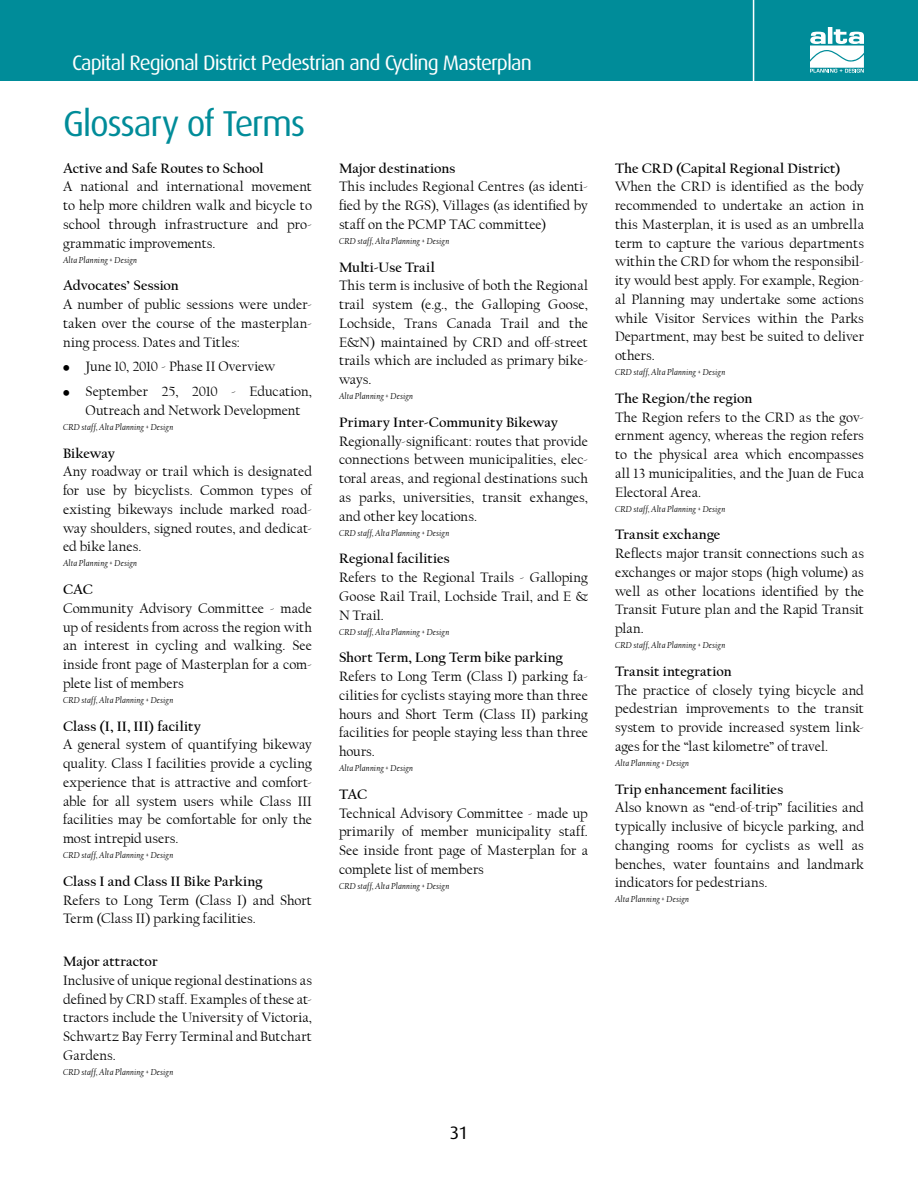
<style>
.page{position:relative;width:918px;height:1188px;background:#fff}
.page>*{position:absolute;margin:0;border:0;box-sizing:border-box;transform-origin:0 0}
.t1{font:36px "Dax OT";letter-spacing:-.04em;color:#008c99}
.t2{font:21px "Dax OT";letter-spacing:-.045em;color:#fff}
.t3{font:18px "Dax OT";color:#000}
.t4{font:14.25px/18.8px "Californian FB";letter-spacing:.005em;color:#000;text-align:justify}
.t5{font:700 14.25px "Californian FB";letter-spacing:.005em;color:#000}
.t6{font:italic 9px "Californian FB";letter-spacing:.015em;color:#000}
</style>
<div class="page">
<div style="left:0;top:0;width:918px;height:81px;background:#008c99"></div>
<svg style="left:810px;top:27px;width:54px;height:46px"></svg>
<hr style="left:753px;top:0;width:1px;height:94px;background:#fff">
<h2 class="t2" style="left:72px;top:43px;width:462px">Capital Regional District Pedestrian and Cycling Masterplan</h2>
<h1 class="t1" style="left:63px;top:89px;width:244px">Glossary of Terms</h1>
<p class="t5" style="left:63px;top:160px;width:202px">Active and Safe Routes to School</p>
<p class="t4" style="left:63px;top:178px;width:251px">A national and international movement to help more children walk and bicycle to school through infrastructure and pro&shy;grammatic improvements.</p>
<p class="t6" style="left:63px;top:255px;width:76px">Alta Planning + Design</p>
<p class="t5" style="left:63px;top:278px;width:117px">Advocates’ Session</p>
<p class="t4" style="left:63px;top:295px;width:251px">A number of public sessions were under&shy;taken over the course of the masterplan&shy;ning process. Dates and Titles:</p>
<p class="t4" style="left:63px;top:355px;width:250px;line-height:24.8px">Ū June 10, 2010 - Phase II Overview<br>Ū September 25, 2010 - Education,</p>
<p class="t4" style="left:86px;top:401px;width:217px">Outreach and Network Development</p>
<p class="t6" style="left:63px;top:422px;width:112px">CRD staff, Alta Planning + Design</p>
<p class="t5" style="left:63px;top:445px;width:53px">Bikeway</p>
<p class="t4" style="left:63px;top:463px;width:251px">Any roadway or trail which is designated for use by bicyclists. Common types of existing bikeways include marked road&shy;way shoulders, signed routes, and dedicat&shy;ed bike lanes.</p>
<p class="t6" style="left:63px;top:558px;width:76px">Alta Planning + Design</p>
<p class="t5" style="left:63px;top:581px;width:31px">CAC</p>
<p class="t4" style="left:63px;top:599px;width:251px">Community Advisory Committee - made up of residents from across the region with an interest in cycling and walking. See inside front page of Masterplan for a com&shy;plete list of members</p>
<p class="t6" style="left:63px;top:695px;width:112px">CRD staff, Alta Planning + Design</p>
<p class="t5" style="left:63px;top:718px;width:139px">Class (I, II, III) facility</p>
<p class="t4" style="left:63px;top:736px;width:251px">A general system of quantifying bikeway quality. Class I facilities provide a cycling experience that is attractive and comfort&shy;able for all system users while Class III facilities may be comfortable for only the most intrepid users.</p>
<p class="t6" style="left:63px;top:850px;width:112px">CRD staff, Alta Planning + Design</p>
<p class="t5" style="left:63px;top:873px;width:201px">Class I and Class II Bike Parking</p>
<p class="t4" style="left:63px;top:891px;width:250px">Refers to Long Term (Class I) and Short<br>Term (Class II) parking facilities.</p>
<p class="t5" style="left:63px;top:953px;width:96px">Major attractor</p>
<p class="t4" style="left:63px;top:971px;width:251px">Inclusive of unique regional destinations as defined by CRD staff. Examples of these at&shy;tractors include the University of Victoria, Schwartz Bay Ferry Terminal and Butchart Gardens.</p>
<p class="t6" style="left:63px;top:1067px;width:112px">CRD staff, Alta Planning + Design</p>
<p class="t5" style="left:339px;top:160px;width:118px">Major destinations</p>
<p class="t4" style="left:339px;top:178px;width:251px">This includes Regional Centres (as identi&shy;fied by the RGS), Villages (as identified by staff on the PCMP TAC committee)</p>
<p class="t6" style="left:339px;top:236px;width:112px">CRD staff, Alta Planning + Design</p>
<p class="t5" style="left:339px;top:259px;width:97px">Multi-Use Trail</p>
<p class="t4" style="left:339px;top:277px;width:251px">This term is inclusive of both the Regional trail system (e.g., the Galloping Goose, Lochside, Trans Canada Trail and the E&amp;N) maintained by CRD and off-street trails which are included as primary bike&shy;ways.</p>
<p class="t6" style="left:339px;top:391px;width:76px">Alta Planning + Design</p>
<p class="t5" style="left:339px;top:414px;width:221px">Primary Inter-Community Bikeway</p>
<p class="t4" style="left:339px;top:432px;width:251px">Regionally-significant: routes that provide connections between municipalities, elec&shy;toral areas, and regional destinations such as parks, universities, transit exhanges, and other key locations.</p>
<p class="t6" style="left:339px;top:528px;width:112px">CRD staff, Alta Planning + Design</p>
<p class="t5" style="left:339px;top:551px;width:112px">Regional facilities</p>
<p class="t4" style="left:339px;top:568px;width:251px">Refers to the Regional Trails - Galloping Goose Rail Trail, Lochside Trail, and E &amp; N Trail.</p>
<p class="t6" style="left:339px;top:627px;width:112px">CRD staff, Alta Planning + Design</p>
<p class="t5" style="left:339px;top:650px;width:225px">Short Term, Long Term bike parking</p>
<p class="t4" style="left:339px;top:667px;width:251px">Refers to Long Term (Class I) parking fa&shy;cilities for cyclists staying more than three hours and Short Term (Class II) parking facilities for people staying less than three hours.</p>
<p class="t6" style="left:339px;top:763px;width:76px">Alta Planning + Design</p>
<p class="t5" style="left:339px;top:786px;width:30px">TAC</p>
<p class="t4" style="left:339px;top:804px;width:250px">Technical Advisory Committee - made up primarily of member municipality staff.<br>See inside front page of Masterplan for a complete list of members</p>
<p class="t6" style="left:339px;top:881px;width:112px">CRD staff, Alta Planning + Design</p>
<p class="t3" style="left:450px;top:1115px;width:20px">31</p>
<p class="t5" style="left:615px;top:160px;width:227px">The CRD (Capital Regional District)</p>
<p class="t4" style="left:615px;top:178px;width:251px">When the CRD is identified as the body recommended to undertake an action in this Masterplan, it is used as an umbrella term to capture the various departments within the CRD for whom the responsibil&shy;ity would best apply. For example, Region&shy;al Planning may undertake some actions while Visitor Services within the Parks Department, may best be suited to deliver others.</p>
<p class="t6" style="left:615px;top:367px;width:112px">CRD staff, Alta Planning + Design</p>
<p class="t5" style="left:615px;top:390px;width:139px">The Region/the region</p>
<p class="t4" style="left:615px;top:408px;width:251px">The Region refers to the CRD as the gov&shy;ernment agency, whereas the region refers to the physical area which encompasses all 13 municipalities, and the Juan de Fuca Electoral Area.</p>
<p class="t6" style="left:615px;top:504px;width:112px">CRD staff, Alta Planning + Design</p>
<p class="t5" style="left:615px;top:527px;width:107px">Transit exchange</p>
<p class="t4" style="left:615px;top:544px;width:250px">Reflects major transit connections such as exchanges or major stops (high volume) as well as other locations identified by the Transit Future plan and the Rapid Transit plan.</p>
<p class="t6" style="left:615px;top:640px;width:112px">CRD staff, Alta Planning + Design</p>
<p class="t5" style="left:615px;top:663px;width:118px">Transit integration</p>
<p class="t4" style="left:615px;top:681px;width:251px">The practice of closely tying bicycle and pedestrian improvements to the transit system to provide increased system link&shy;ages for the “last kilometre” of travel.</p>
<p class="t6" style="left:615px;top:758px;width:76px">Alta Planning + Design</p>
<p class="t5" style="left:615px;top:781px;width:170px">Trip enhancement facilities</p>
<p class="t4" style="left:615px;top:799px;width:250px">Also known as “end-of-trip” facilities and typically inclusive of bicycle parking, and changing rooms for cyclists as well as benches, water fountains and landmark indicators for pedestrians.</p>
<p class="t6" style="left:615px;top:894px;width:76px">Alta Planning + Design</p>
</div>
